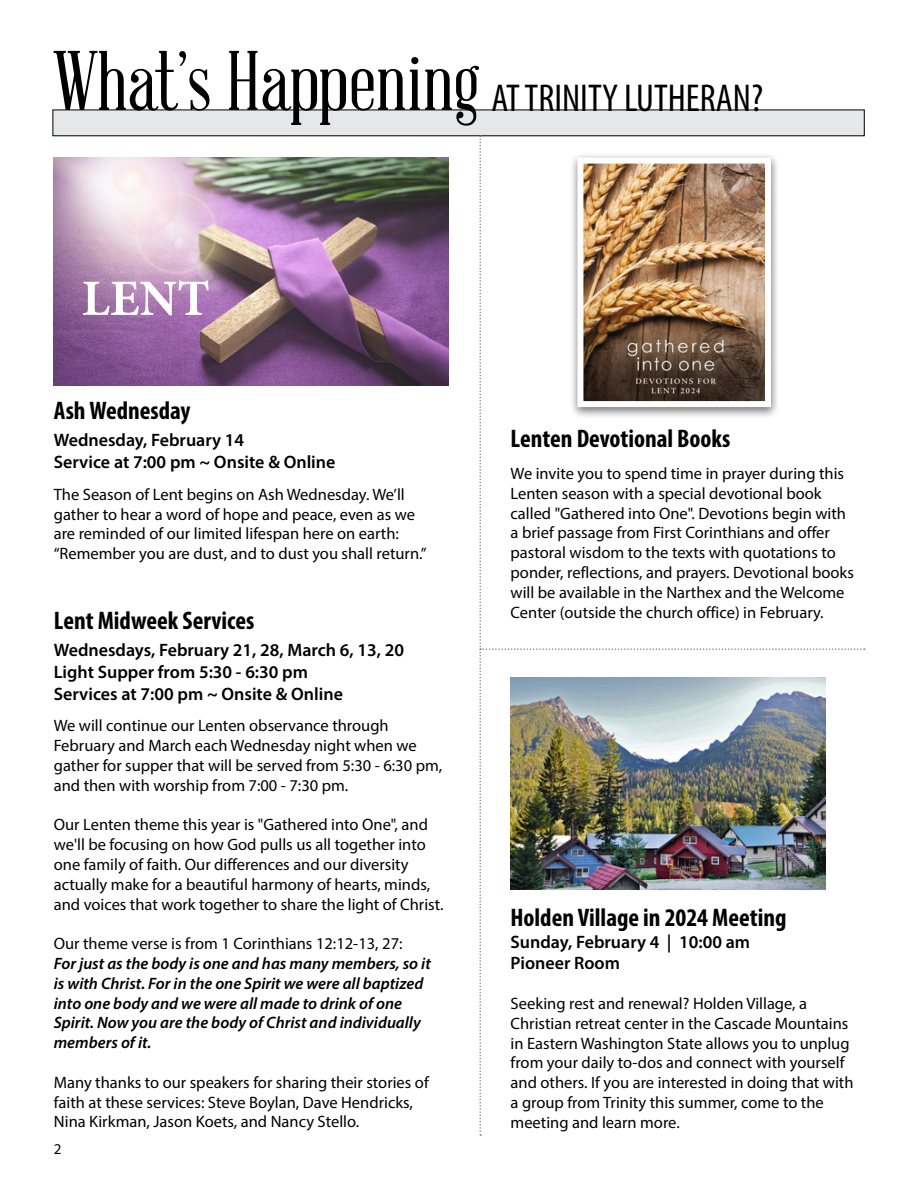
<style>
.page{position:relative;width:918px;height:1188px;background:#fff}
.page>*{position:absolute;margin:0;border:0;box-sizing:border-box;transform-origin:0 0}
.t1{font:700 51px "Minion Pro";color:#fff}
.t2{font:condensed 39px "Myriad Pro";color:#000}
.t3{font:700 condensed 25.5px "Myriad Pro";color:#000}
.t4{font:600 18px/21.6px "Myriad Pro";color:#000}
.t5{font:16.5px/19.8px "Myriad Pro";color:#000}
.t6{font:italic 600 16.5px/19.8px "Myriad Pro";color:#000}
.t7{font:15px "Myriad Pro";color:#000}
.s1{font-family:"Abraham Lincoln";font-stretch:normal;font-size:82.5px}
</style>
<div class="page">
<div style="left:53px;top:110px;width:811px;height:26px;background:#e6e7e8"></div>
<svg style="left:479px;top:136px;width:386px;height:1000px"></svg>
<img style="left:511px;top:677px;width:315px;height:212px">
<div style="left:569px;top:153px;width:210px;height:266px;background:#000;opacity:.55"></div>
<img style="left:584px;top:165px;width:180px;height:235px">
<div style="left:577px;top:158px;width:194px;height:249px;border:6px solid #fff"></div>
<img style="left:54px;top:158px;width:394px;height:227px">
<h2 class="t2" style="left:52px;top:74px;width:712px"><span class="s1">What’s Happening</span> AT TRINITY LUTHERAN?</h2>
<h1 class="t1" style="left:82px;top:263px;width:130px">LENT</h1>
<h3 class="t3" style="left:54px;top:395px;width:138px">Ash Wednesday</h3>
<p class="t4" style="left:54px;top:429px;width:283px">Wednesday, February 14<br>Service at 7:00 pm ~ Onsite &amp; Online</p>
<p class="t5" style="left:54px;top:484px;width:374px">The Season of Lent begins on Ash Wednesday. We’ll gather to hear a word of hope and peace, even as we are reminded of our limited lifespan here on earth: “Remember you are dust, and to dust you shall return.”</p>
<h3 class="t3" style="left:54px;top:605px;width:202px">Lent Midweek Services</h3>
<p class="t4" style="left:54px;top:639px;width:352px">Wednesdays, February 21, 28, March 6, 13, 20<br>Light Supper from 5:30 - 6:30 pm<br>Services at 7:00 pm ~ Onsite &amp; Online</p>
<p class="t5" style="left:54px;top:716px;width:390px">We will continue our Lenten observance through February and March each Wednesday night when we gather for supper that will be served from 5:30 - 6:30 pm, and then with worship from 7:00 - 7:30 pm.</p>
<p class="t5" style="left:54px;top:815px;width:391px">Our Lenten theme this year is "Gathered into One", and we'll be focusing on how God pulls us all together into one family of faith. Our differences and our diversity actually make for a beautiful harmony of hearts, minds, and voices that work together to share the light of Christ.</p>
<p class="t5" style="left:54px;top:933px;width:350px">Our theme verse is from 1 Corinthians 12:12-13, 27:</p>
<p class="t6" style="left:54px;top:953px;width:379px">For just as the body is one and has many members, so it is with Christ. For in the one Spirit we were all baptized into one body and we were all made to drink of one Spirit. Now you are the body of Christ and individually members of it.</p>
<p class="t5" style="left:54px;top:1072px;width:377px">Many thanks to our speakers for sharing their stories of faith at these services: Steve Boylan, Dave Hendricks,<br>Nina Kirkman, Jason Koets, and Nancy Stello.</p>
<p class="t7" style="left:54px;top:1140px;width:9px">2</p>
<h3 class="t3" style="left:511px;top:423px;width:221px">Lenten Devotional Books</h3>
<p class="t5" style="left:511px;top:463px;width:345px">We invite you to spend time in prayer during this Lenten season with a special devotional book called "Gathered into One". Devotions begin with a brief passage from First Corinthians and offer pastoral wisdom to the texts with quotations to ponder, reflections, and prayers. Devotional books will be available in the Narthex and the Welcome Center (outside the church office) in February.</p>
<h3 class="t3" style="left:511px;top:902px;width:277px">Holden Village in 2024 Meeting</h3>
<p class="t4" style="left:511px;top:931px;width:241px">Sunday, February 4 | 10:00 am<br>Pioneer Room</p>
<p class="t5" style="left:511px;top:993px;width:344px">Seeking rest and renewal? Holden Village, a Christian retreat center in the Cascade Mountains in Eastern Washington State allows you to unplug from your daily to-dos and connect with yourself and others. If you are interested in doing that with a group from Trinity this summer, come to the meeting and learn more.</p>
</div>
